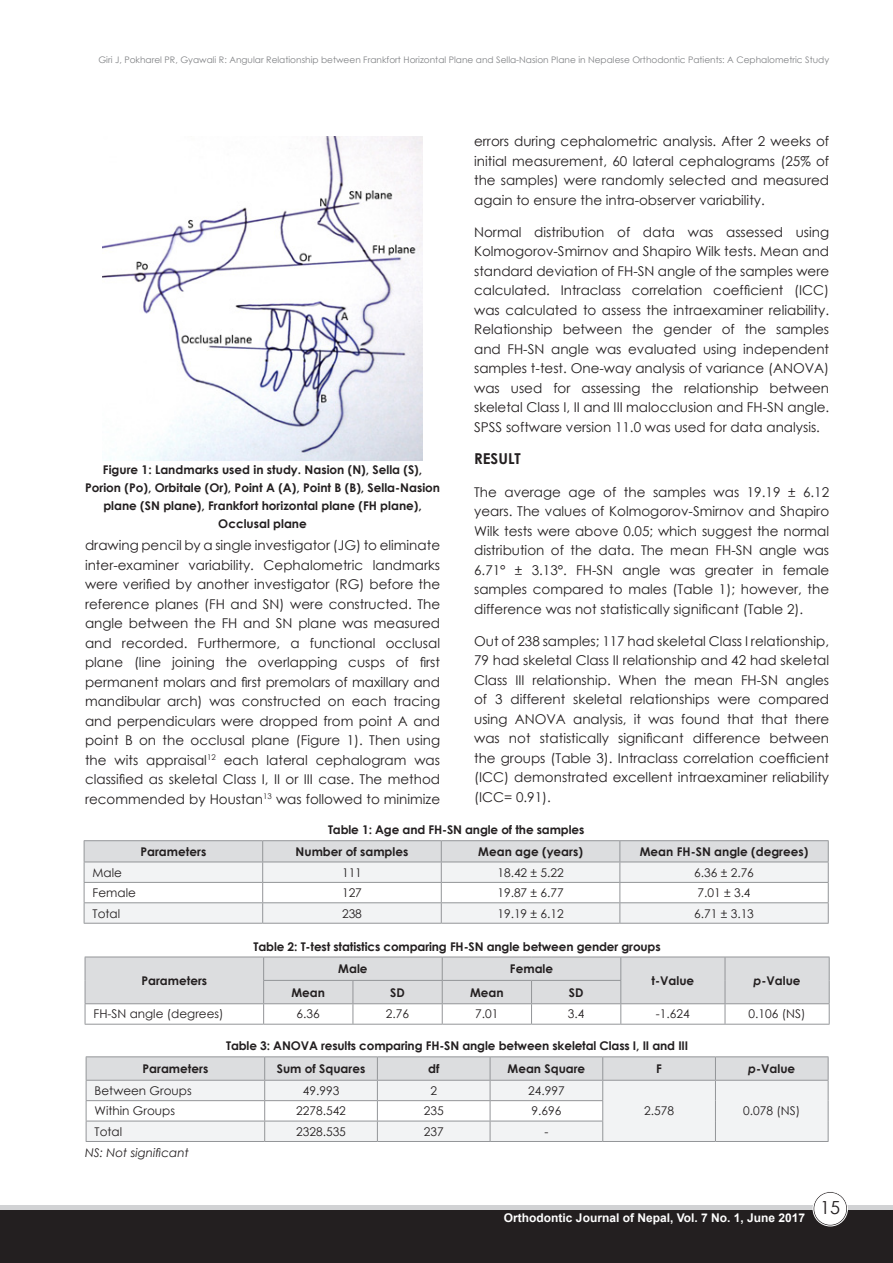
<style>
.page{position:relative;width:893px;height:1263px;background:#fff}
.page>*{position:absolute;margin:0;border:0;box-sizing:border-box;transform-origin:0 0}
.t1{font:18px "Century Gothic";color:#231f20}
.t2{font:700 15px "Century Gothic";color:#231f20}
.t3{font:13.5px/19.5px "Century Gothic";color:#231f20;text-align:justify}
.t4{font:700 12px/18px "Century Gothic";color:#231f20;text-align:center}
.t5{font:12px "Century Gothic";color:#231f20}
.t6{font:700 12px "Arial";color:#fff}
.t7{font:italic 12px "Century Gothic";color:#231f20}
.t8{font:9px "Century Gothic";color:#808285}
.s1{font-style:italic}
</style>
<div class="page">
<div style="left:0;top:1205px;width:893px;height:58px;background:linear-gradient(to right,#d1d2d4,#d1d2d4)"></div>
<div style="left:0;top:1211px;width:893px;height:52px;background:#231f20"></div>
<div style="left:814px;top:1192px;width:33px;height:33px;background:#fff;border-radius:50%"></div>
<div style="left:813px;top:1192px;width:34px;height:34px;border:1px solid #231f20;border-radius:50%"></div>
<div style="left:813px;top:1191px;width:35px;height:35px;border:1px solid #fff;border-radius:50%"></div>
<hr style="left:84px;top:840px;width:179px;height:1px;background:#939598">
<hr style="left:263px;top:840px;width:178px;height:1px;background:#939598">
<hr style="left:441px;top:840px;width:179px;height:1px;background:#939598">
<hr style="left:620px;top:840px;width:209px;height:1px;background:#939598">
<svg style="left:84px;top:841px;width:745px;height:82px"></svg>
<hr style="left:84px;top:923px;width:179px;height:1px;background:#939598">
<hr style="left:263px;top:923px;width:178px;height:1px;background:#939598">
<hr style="left:441px;top:923px;width:179px;height:1px;background:#939598">
<hr style="left:620px;top:923px;width:209px;height:1px;background:#939598">
<svg style="left:85px;top:957px;width:745px;height:67px"></svg>
<hr style="left:85px;top:1024px;width:179px;height:1px;background:#939598">
<hr style="left:264px;top:1024px;width:89px;height:1px;background:#939598">
<hr style="left:353px;top:1024px;width:89px;height:1px;background:#939598">
<hr style="left:442px;top:1024px;width:89px;height:1px;background:#939598">
<hr style="left:531px;top:1024px;width:90px;height:1px;background:#939598">
<hr style="left:621px;top:1024px;width:104px;height:1px;background:#939598">
<hr style="left:725px;top:1024px;width:105px;height:1px;background:#939598">
<hr style="left:86px;top:1056px;width:179px;height:1px;background:#939598">
<hr style="left:265px;top:1056px;width:112px;height:1px;background:#939598">
<hr style="left:377px;top:1056px;width:113px;height:1px;background:#939598">
<hr style="left:490px;top:1056px;width:113px;height:1px;background:#939598">
<hr style="left:603px;top:1056px;width:112px;height:1px;background:#939598">
<hr style="left:715px;top:1056px;width:113px;height:1px;background:#939598">
<svg style="left:86px;top:1057px;width:743px;height:84px"></svg>
<hr style="left:86px;top:1141px;width:179px;height:1px;background:#939598">
<hr style="left:265px;top:1141px;width:112px;height:1px;background:#939598">
<hr style="left:377px;top:1141px;width:113px;height:1px;background:#939598">
<hr style="left:490px;top:1141px;width:113px;height:1px;background:#939598">
<hr style="left:603px;top:1141px;width:112px;height:1px;background:#939598">
<hr style="left:715px;top:1141px;width:113px;height:1px;background:#939598">
<img style="left:103px;top:136px;width:320px;height:324px">
<p class="t8" style="left:98px;top:54px;width:732px">Giri J, Pokharel PR, Gyawali R: Angular Relationship between Frankfort Horizontal Plane and Sella-Nasion Plane in Nepalese Orthodontic Patients: A Cephalometric Study</p>
<p class="t3" style="left:474px;top:131px;width:357px">errors during cephalometric analysis. After 2 weeks of initial measurement, 60 lateral cephalograms (25% of the samples) were randomly selected and measured again to ensure the intra-observer variability.</p>
<p class="t3" style="left:474px;top:222px;width:357px">Normal distribution of data was assessed using Kolmogorov-Smirnov and Shapiro Wilk tests. Mean and standard deviation of FH-SN angle of the samples were calculated. Intraclass correlation coefficient (ICC) was calculated to assess the intraexaminer reliability.<br>Relationship between the gender of the samples and FH-SN angle was evaluated using independent samples t-test. One-way analysis of variance (ANOVA) was used for assessing the relationship between skeletal Class I, II and III malocclusion and FH-SN angle.<br>SPSS software version 11.0 was used for data analysis.</p>
<p class="t2" style="left:474px;top:447px;width:48px">RESULT</p>
<p class="t3" style="left:474px;top:482px;width:357px">The average age of the samples was 19.19 ± 6.12 years. The values of Kolmogorov-Smirnov and Shapiro Wilk tests were above 0.05; which suggest the normal distribution of the data. The mean FH-SN angle was 6.71° ± 3.13°. FH-SN angle was greater in female samples compared to males (Table 1); however, the difference was not statistically significant (Table 2).</p>
<p class="t3" style="left:474px;top:631px;width:357px">Out of 238 samples; 117 had skeletal Class I relationship, 79 had skeletal Class II relationship and 42 had skeletal Class III relationship. When the mean FH-SN angles of 3 different skeletal relationships were compared using ANOVA analysis, it was found that that there was not statistically significant difference between the groups (Table 3). Intraclass correlation coefficient (ICC) demonstrated excellent intraexaminer reliability (ICC= 0.91).</p>
<p class="t4" style="left:328px;top:820px;width:258px">Table 1: Age and FH-SN angle of the samples</p>
<p class="t4" style="left:85px;top:460px;width:356px">Figure 1: Landmarks used in study. Nasion (N), Sella (S), Porion (Po), Orbitale (Or), Point A (A), Point B (B), Sella-Nasion plane (SN plane), Frankfort horizontal plane (FH plane), Occlusal plane</p>
<p class="t3" style="left:85px;top:535px;width:357px">drawing pencil by a single investigator (JG) to eliminate inter-examiner variability. Cephalometric landmarks were verified by another investigator (RG) before the reference planes (FH and SN) were constructed. The angle between the FH and SN plane was measured and recorded. Furthermore, a functional occlusal plane (line joining the overlapping cusps of first permanent molars and first premolars of maxillary and mandibular arch) was constructed on each tracing and perpendiculars were dropped from point A and point B on the occlusal plane (Figure 1). Then using the wits appraisal<sup>12</sup> each lateral cephalogram was classified as skeletal Class I, II or III case. The method recommended by Houstan<sup>13</sup> was followed to minimize</p>
<p class="t4" style="left:141px;top:842px;width:67px">Parameters</p>
<p class="t4" style="left:296px;top:842px;width:114px">Number of samples</p>
<p class="t4" style="left:478px;top:842px;width:106px">Mean age (years)</p>
<p class="t4" style="left:640px;top:842px;width:170px">Mean FH-SN angle (degrees)</p>
<p class="t5" style="left:93px;top:864px;width:31px">Male</p>
<p class="t5" style="left:342px;top:864px;width:21px">111</p>
<p class="t5" style="left:497px;top:864px;width:68px">18.42 ± 5.22</p>
<p class="t5" style="left:694px;top:864px;width:61px">6.36 ± 2.76</p>
<p class="t5" style="left:93px;top:884px;width:45px">Female</p>
<p class="t5" style="left:342px;top:884px;width:21px">127</p>
<p class="t5" style="left:497px;top:884px;width:68px">19.87 ± 6.77</p>
<p class="t5" style="left:697px;top:884px;width:55px">7.01 ± 3.4</p>
<p class="t5" style="left:93px;top:905px;width:29px">Total</p>
<p class="t5" style="left:342px;top:905px;width:21px">238</p>
<p class="t5" style="left:497px;top:905px;width:68px">19.19 ± 6.12</p>
<p class="t5" style="left:694px;top:905px;width:61px">6.71 ± 3.13</p>
<p class="t4" style="left:254px;top:937px;width:409px">Table 2: T-test statistics comparing FH-SN angle between gender groups</p>
<p class="t4" style="left:141px;top:971px;width:67px">Parameters</p>
<p class="t4" style="left:338px;top:959px;width:31px">Male</p>
<p class="t4" style="left:510px;top:959px;width:45px">Female</p>
<p class="t4" style="left:652px;top:971px;width:44px">t-Value</p>
<p class="t4" style="left:754px;top:971px;width:49px"><span class="s1">p</span>-Value</p>
<p class="t4" style="left:291px;top:983px;width:35px">Mean</p>
<p class="t4" style="left:390px;top:983px;width:16px">SD</p>
<p class="t4" style="left:470px;top:983px;width:35px">Mean</p>
<p class="t4" style="left:569px;top:983px;width:16px">SD</p>
<p class="t5" style="left:94px;top:1006px;width:132px">FH-SN angle (degrees)</p>
<p class="t5" style="left:297px;top:1006px;width:25px">6.36</p>
<p class="t5" style="left:386px;top:1006px;width:25px">2.76</p>
<p class="t5" style="left:475px;top:1006px;width:25px">7.01</p>
<p class="t5" style="left:568px;top:1006px;width:18px">3.4</p>
<p class="t5" style="left:656px;top:1006px;width:35px">-1.624</p>
<p class="t5" style="left:749px;top:1006px;width:58px">0.106 (NS)</p>
<p class="t4" style="left:226px;top:1036px;width:463px">Table 3: ANOVA results comparing FH-SN angle between skeletal Class I, II and III</p>
<p class="t4" style="left:143px;top:1059px;width:67px">Parameters</p>
<p class="t4" style="left:277px;top:1059px;width:90px">Sum of Squares</p>
<p class="t4" style="left:428px;top:1059px;width:13px">df</p>
<p class="t4" style="left:507px;top:1059px;width:79px">Mean Square</p>
<p class="t4" style="left:656px;top:1059px;width:7px">F</p>
<p class="t4" style="left:748px;top:1059px;width:49px"><span class="s1">p</span>-Value</p>
<p class="t5" style="left:95px;top:1082px;width:99px">Between Groups</p>
<p class="t5" style="left:303px;top:1082px;width:38px">49.993</p>
<p class="t5" style="left:430px;top:1082px;width:8px">2</p>
<p class="t5" style="left:528px;top:1082px;width:38px">24.997</p>
<p class="t5" style="left:95px;top:1102px;width:82px">Within Groups</p>
<p class="t5" style="left:296px;top:1102px;width:51px">2278.542</p>
<p class="t5" style="left:424px;top:1102px;width:21px">235</p>
<p class="t5" style="left:531px;top:1102px;width:31px">9.696</p>
<p class="t5" style="left:644px;top:1102px;width:31px">2.578</p>
<p class="t5" style="left:743px;top:1102px;width:58px">0.078 (NS)</p>
<p class="t5" style="left:95px;top:1123px;width:29px">Total</p>
<p class="t5" style="left:296px;top:1123px;width:51px">2328.535</p>
<p class="t5" style="left:424px;top:1123px;width:21px">237</p>
<p class="t5" style="left:544px;top:1123px;width:5px">-</p>
<p class="t7" style="left:85px;top:1144px;width:105px">NS: Not significant</p>
<p class="t6" style="left:504px;top:1209px;width:303px">Orthodontic Journal of Nepal, Vol. 7 No. 1, June 2017</p>
<p class="t1" style="left:820px;top:1195px;width:21px">15</p>
</div>
